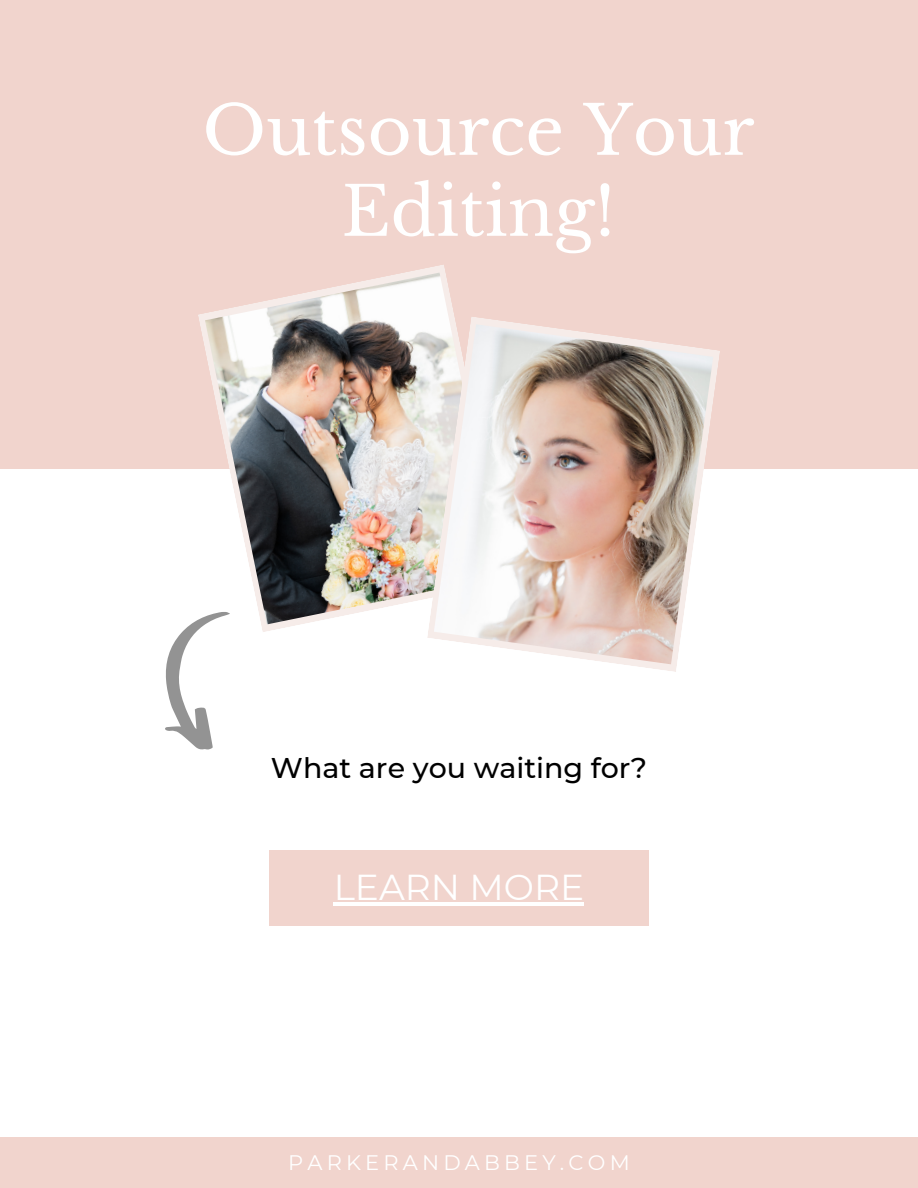
<style>
.page{position:relative;width:918px;height:1188px;background:#fff}
.page>*{position:absolute;margin:0;border:0;box-sizing:border-box;transform-origin:0 0}
.t1{font:67.5px/81px "Libre Baskerville";color:#fff;text-align:center}
.t2{font:36px "Montserrat";color:#fff}
.t3{font:500 28.5px "Montserrat";color:#000}
.t4{font:21px "Montserrat";letter-spacing:.2em;color:#fff}
</style>
<div class="page">
<div style="left:0;top:1138px;width:918px;height:50px;background:#f1d4cd"></div>
<div style="left:0;top:0;width:918px;height:468px;background:#f1d4cd"></div>
<svg style="left:198px;top:265px;width:247px;height:367px"></svg>
<img style="left:205px;top:273px;width:249px;height:351px">
<svg style="left:427px;top:316px;width:293px;height:356px"></svg>
<img style="left:434px;top:324px;width:279px;height:340px">
<div style="left:269px;top:850px;width:380px;height:76px;background:#f1d4cd"></div>
<svg style="left:165px;top:611px;width:69px;height:139px"></svg>
<hr style="left:334px;top:902px;width:250px;height:4px;background:#fff">
<p class="t1" style="left:202px;top:91px;width:554px">Outsource Your<br>Editing!</p>
<p class="t3" style="left:271px;top:750px;width:378px">What are you waiting for?</p>
<p class="t2" style="left:334px;top:865px;width:252px">LEARN MORE</p>
<p class="t4" style="left:288px;top:1150px;width:343px">PARKERANDABBEY.COM</p>
</div>
